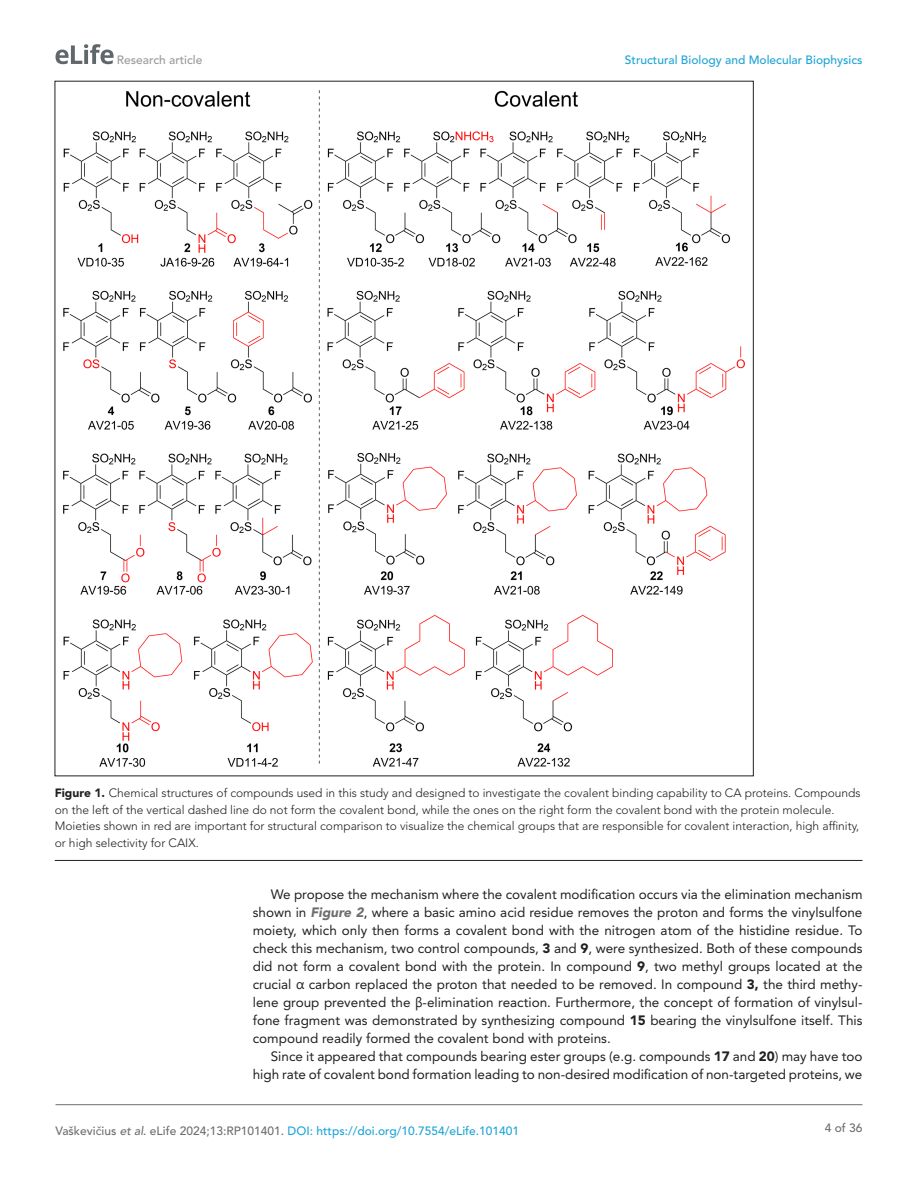
<style>
.page{position:relative;width:918px;height:1188px;background:#fff}
.page>*{position:absolute;margin:0;border:0;box-sizing:border-box;transform-origin:0 0}
.TXI{font:13.5px/18px "Avenir LT Std";color:#231f20;text-align:justify}
.jrnlFigCaption{font:300 12px/16.5px "Avenir LT Std";color:#231f20}
.t1{font:500 12px "Avenir LT Std";color:#1ea4d7}
.t2{font:500 12px "Avenir LT Std";color:#9a9a9a}
.t3{font:500 12px "Avenir LT Std";color:#6e6e70}
.s1{font-weight:900}
.s2{font-weight:900;font-style:italic;color:#6e6e70}
.s3{font-family:"Segoe UI"}
.s4{color:#6e6e70}
.s5{font-family:"Avenir";font-weight:400;color:#6e6e70}
.s6{font-style:italic;color:#6e6e70}
</style>
<div class="page">
<svg style="left:56px;top:44px;width:58px;height:20px"></svg>
<hr style="left:56px;top:1104px;width:806px;height:1px;background:#6e6e70">
<hr style="left:55px;top:860px;width:807px;height:1px;background:#231f20">
<img style="left:64px;top:90px;width:680px;height:677px">
<p class="t2" style="left:117px;top:53px;width:87px">Research article</p>
<p class="t1" style="left:625px;top:53px;width:239px">Structural Biology and Molecular Biophysics</p>
<p class="jrnlFigCaption" style="left:55px;top:785px;width:807px"><span class="s1">Figure 1.</span> Chemical structures of compounds used in this study and designed to investigate the covalent binding capability to CA proteins. Compounds on the left of the vertical dashed line do not form the covalent bond, while the ones on the right form the covalent bond with the protein molecule.<br>Moieties shown in red are important for structural comparison to visualize the chemical groups that are responsible for covalent interaction, high affinity, or high selectivity for CAIX.</p>
<p class="TXI" style="left:253px;top:886px;width:611px;text-indent:18px">We propose the mechanism where the covalent modification occurs via the elimination mechanism shown in <span class="s2">Figure 2</span>, where a basic amino acid residue removes the proton and forms the vinylsulfone moiety, which only then forms a covalent bond with the nitrogen atom of the histidine residue. To check this mechanism, two control compounds, <span class="s1">3</span> and <span class="s1">9</span>, were synthesized. Both of these compounds did not form a covalent bond with the protein. In compound <span class="s1">9</span>, two methyl groups located at the crucial <span class="s3">α</span> carbon replaced the proton that needed to be removed. In compound <span class="s1">3,</span> the third methy&shy;lene group prevented the <span class="s3">β</span>-elimination reaction. Furthermore, the concept of formation of vinylsul&shy;fone fragment was demonstrated by synthesizing compound <span class="s1">15</span> bearing the vinylsulfone itself. This compound readily formed the covalent bond with proteins.</p>
<p class="TXI" style="left:253px;top:1048px;width:611px;text-align:right">Since it appeared that compounds bearing ester groups (e.g. compounds <span class="s1">17</span> and <span class="s1">20</span>) may have too high rate of covalent bond formation leading to non-desired modification of non-targeted proteins, we</p>
<p class="t1" style="left:56px;top:1124px;width:465px"><span class="s4">Vaškevi</span><span class="s5">č</span><span class="s4">ius</span> <span class="s6">et al</span><span class="s4">. eLife 2024;13:RP101401.</span> DOI: https://doi.org/10.7554/eLife.101401</p>
<p class="t3" style="left:825px;top:1121px;width:39px">4 of 36</p>
</div>
